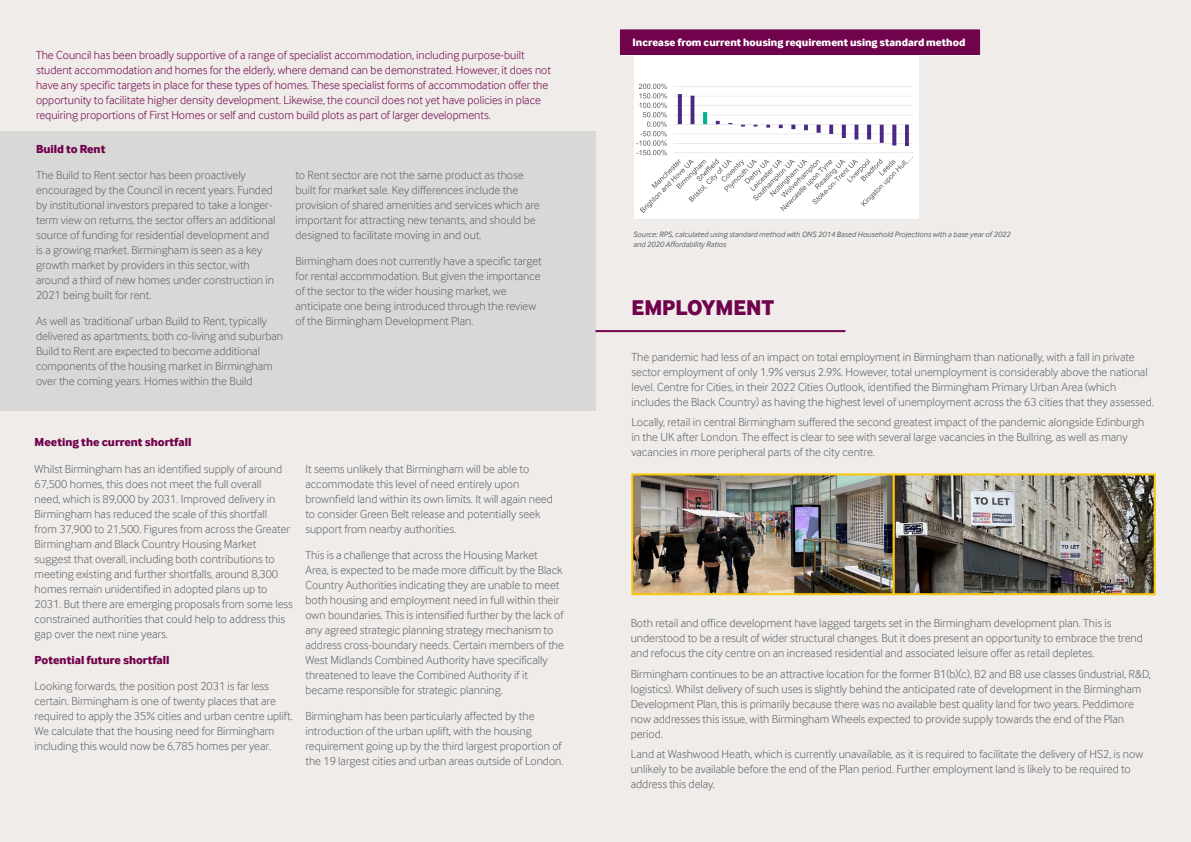
<style>
.page{position:relative;width:1191px;height:842px;background:#efece9}
.page>*{position:absolute;margin:0;border:0;box-sizing:border-box;transform-origin:0 0}
._02_Main_Heading{font:800 22px "Inter Face";color:#70034b}
._07_Body_Text{font:300 12px/15px "Inter Face";color:#5f6369}
._07_Body_Text-2{font:300 12px/15px "Inter Face";color:#70034b}
._07_Body_Text-3{font:800 12px "Inter Face";color:#70034b}
.t1{font:800 11px "Inter Face";color:#fff}
._01_Title{font:italic 8px/10px "Inter Face";letter-spacing:-.005em;color:#5f6369}
</style>
<div class="page">
<div style="left:0;top:131px;width:595px;height:279px;background:#d8d9d7"></div>
<img style="left:634px;top:476px;width:518px;height:116px">
<div style="left:892px;top:473px;width:263px;height:122px;border:2px solid #f9c709"></div>
<img style="left:634px;top:56px;width:284px;height:163px">
<div style="left:655px;top:48px;width:246px;height:31px;background:#fff"></div>
<div style="left:619px;top:28px;width:362px;height:28px;background:#70034b;border:1px solid #fff"></div>
<div style="left:631px;top:473px;width:263px;height:122px;border:2px solid #f9c709"></div>
<hr style="left:595px;top:330px;width:250px;height:2px;background:#70034b">
<p class="_07_Body_Text-2" style="left:36px;top:47px;width:516px">The Council has been broadly supportive of a range of specialist accommodation, including purpose-built student accommodation and homes for the elderly, where demand can be demonstrated. However, it does not have any specific targets in place for these types of homes. These specialist forms of accommodation offer the opportunity to facilitate higher density development. Likewise, the council does not yet have policies in place requiring proportions of First Homes or self and custom build plots as part of larger developments.</p>
<p class="_07_Body_Text-3" style="left:36px;top:142px;width:71px">Build to Rent</p>
<p class="_07_Body_Text" style="left:36px;top:168px;width:241px">The Build to Rent sector has been proactively encouraged by the Council in recent years. Funded by institutional investors prepared to take a longer&shy;term view on returns, the sector offers an additional source of funding for residential development and is a growing market. Birmingham is seen as a key growth market by providers in this sector, with around a third of new homes under construction in 2021 being built for rent.</p>
<p class="_07_Body_Text" style="left:36px;top:314px;width:249px">As well as ‘traditional’ urban Build to Rent, typically delivered as apartments, both co-living and suburban Build to Rent are expected to become additional components of the housing market in Birmingham over the coming years. Homes within the Build</p>
<p class="_07_Body_Text" style="left:295px;top:168px;width:246px">to Rent sector are not the same product as those built for market sale. Key differences include the provision of shared amenities and services which are important for attracting new tenants, and should be designed to facilitate moving in and out.</p>
<p class="_07_Body_Text" style="left:295px;top:254px;width:248px">Birmingham does not currently have a specific target for rental accommodation. But given the importance of the sector to the wider housing market, we anticipate one being introduced through the review of the Birmingham Development Plan.</p>
<p class="_07_Body_Text-3" style="left:35px;top:435px;width:158px">Meeting the current shortfall</p>
<p class="_07_Body_Text" style="left:35px;top:461px;width:260px">Whilst Birmingham has an identified supply of around 67,500 homes, this does not meet the full overall<br>need, which is 89,000 by 2031. Improved delivery in Birmingham has reduced the scale of this shortfall<br>from 37,900 to 21,500. Figures from across the Greater Birmingham and Black Country Housing Market suggest that overall, including both contributions to meeting existing and further shortfalls, around 8,300 homes remain unidentified in adopted plans up to 2031. But there are emerging proposals from some less constrained authorities that could help to address this gap over the next nine years.</p>
<p class="_07_Body_Text-3" style="left:35px;top:653px;width:136px">Potential future shortfall</p>
<p class="_07_Body_Text" style="left:35px;top:679px;width:260px">Looking forwards, the position post 2031 is far less certain. Birmingham is one of twenty places that are required to apply the 35% cities and urban centre uplift.<br>We calculate that the housing need for Birmingham including this would now be 6,785 homes per year.</p>
<p class="_07_Body_Text" style="left:305px;top:461px;width:249px">It seems unlikely that Birmingham will be able to accommodate this level of need entirely upon brownfield land within its own limits. It will again need to consider Green Belt release and potentially seek support from nearby authorities.</p>
<p class="_07_Body_Text" style="left:305px;top:547px;width:260px">This is a challenge that across the Housing Market<br>Area, is expected to be made more difficult by the Black Country Authorities indicating they are unable to meet both housing and employment need in full within their own boundaries. This is intensified further by the lack of any agreed strategic planning strategy mechanism to address cross-boundary needs. Certain members of the West Midlands Combined Authority have specifically threatened to leave the Combined Authority if it became responsible for strategic planning.</p>
<p class="_07_Body_Text" style="left:305px;top:709px;width:260px">Birmingham has been particularly affected by the introduction of the urban uplift, with the housing requirement going up by the third largest proportion of the 19 largest cities and urban areas outside of London.</p>
<p class="t1" style="left:632px;top:35px;width:334px">Increase from current housing requirement using standard method</p>
<p class="_01_Title" style="left:633px;top:229px;width:379px">Source: RPS, calculated using standard method with ONS 2014 Based Household Projections with a base year of 2022 and 2020 Affordability Ratios</p>
<p class="_02_Main_Heading" style="left:631px;top:295px;width:144px">EMPLOYMENT</p>
<p class="_07_Body_Text" style="left:631px;top:349px;width:524px">The pandemic had less of an impact on total employment in Birmingham than nationally, with a fall in private sector employment of only 1.9% versus 2.9%. However, total unemployment is considerably above the national level. Centre for Cities, in their 2022 Cities Outlook, identified the Birmingham Primary Urban Area (which includes the Black Country) as having the highest level of unemployment across the 63 cities that they assessed.</p>
<p class="_07_Body_Text" style="left:631px;top:415px;width:514px">Locally, retail in central Birmingham suffered the second greatest impact of the pandemic alongside Edinburgh in the UK after London. The effect is clear to see with several large vacancies in the Bullring, as well as many vacancies in more peripheral parts of the city centre.</p>
<p class="_07_Body_Text" style="left:631px;top:615px;width:514px">Both retail and office development have lagged targets set in the Birmingham development plan. This is understood to be a result of wider structural changes. But it does present an opportunity to embrace the trend and refocus the city centre on an increased residential and associated leisure offer as retail depletes.</p>
<p class="_07_Body_Text" style="left:631px;top:666px;width:521px">Birmingham continues to be an attractive location for the former B1(b)(c), B2 and B8 use classes (industrial, R&amp;D, logistics). Whilst delivery of such uses is slightly behind the anticipated rate of development in the Birmingham Development Plan, this is primarily because there was no available best quality land for two years. Peddimore now addresses this issue, with Birmingham Wheels expected to provide supply towards the end of the Plan period.</p>
<p class="_07_Body_Text" style="left:631px;top:747px;width:514px">Land at Washwood Heath, which is currently unavailable, as it is required to facilitate the delivery of HS2, is now unlikely to be available before the end of the Plan period. Further employment land is likely to be required to address this delay.</p>
</div>
